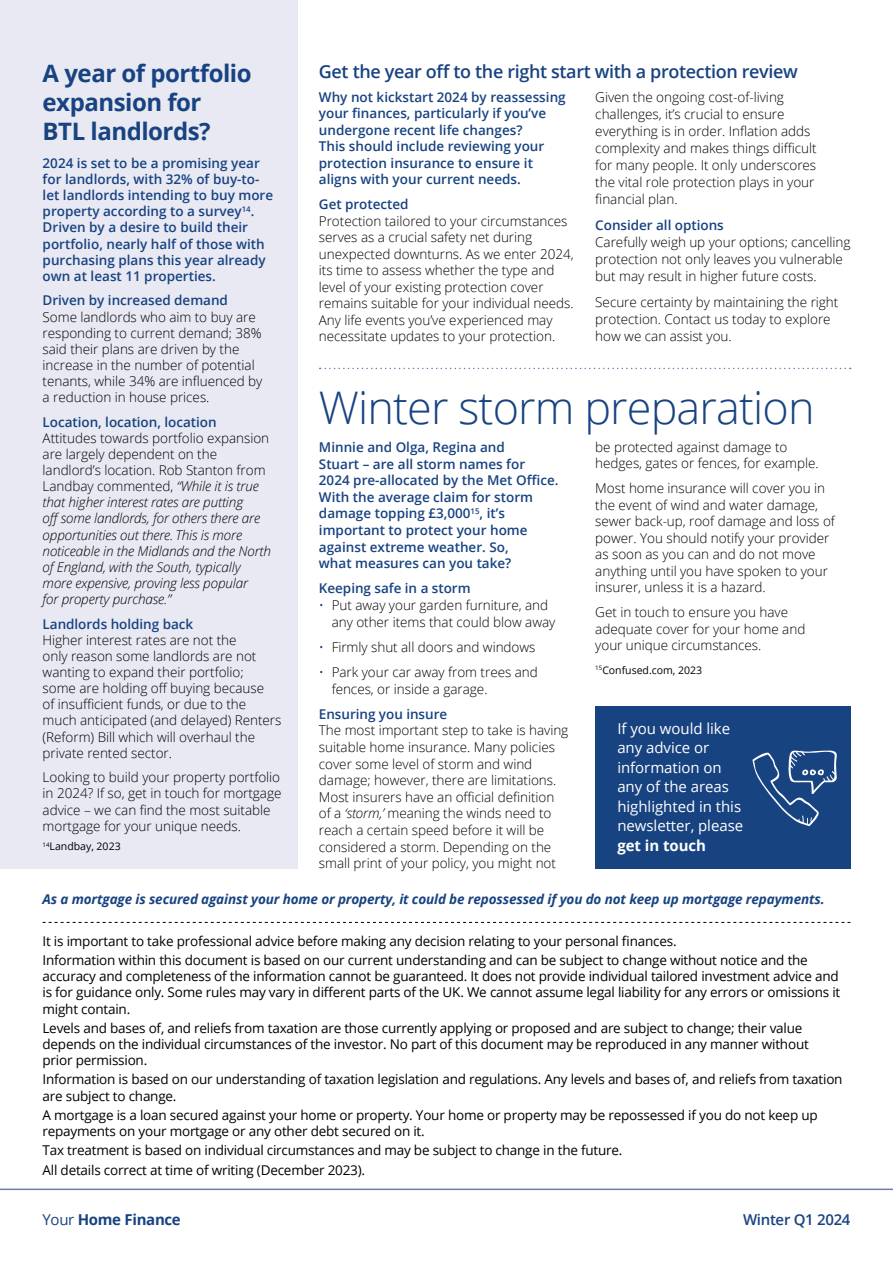
<style>
.page{position:relative;width:893px;height:1263px;background:#fff}
.page>*{position:absolute;margin:0;border:0;box-sizing:border-box;transform-origin:0 0}
.t1{font:300 45px "Open Sans";letter-spacing:-.02em;color:#184381}
.t2{font:700 24px/28.8px "Open Sans";letter-spacing:-.02em;color:#184381}
.t3{font:600 18px "Open Sans";letter-spacing:-.02em;color:#184381}
.t4{font:15px/19.5px "Open Sans";letter-spacing:-.005em;color:#fff}
.t5{font:700 15px "Open Sans";letter-spacing:-.02em;color:#184381}
.t6{font:600 15px "Open Sans";letter-spacing:-.02em;color:#184381}
.t7{font:700 15px "Open Sans";letter-spacing:-.005em;color:#fff}
.t8{font:300 13.5px/16.5px "Open Sans";letter-spacing:-.005em;color:#000}
.t9{font:13.5px/16px "Open Sans";letter-spacing:-.015em;color:#000}
.t10{font:600 13.5px/16px "Open Sans";color:#184381}
.t11{font:italic 300 13.5px/16px "Open Sans";letter-spacing:-.01em;color:#000}
.t12{font:italic 700 13.5px "Open Sans";letter-spacing:-.01em;color:#184381}
.t13{font:10.5px "Open Sans";color:#000}
.s1{font-style:normal}
.s2{color:#184381}
.s3{font-style:italic}
.s4{font-weight:400}
</style>
<div class="page">
<hr style="left:0;top:1188px;width:893px;height:2px;background:#606fa2">
<div style="left:0;top:0;width:298px;height:868px;background:#e8e9f3"></div>
<svg style="left:43px;top:922px;width:807px;height:1px"></svg>
<div style="left:595px;top:706px;width:255px;height:162px;background:#184381"></div>
<svg style="left:752px;top:751px;width:85px;height:75px"></svg>
<svg style="left:320px;top:368px;width:531px;height:1px"></svg>
<h2 class="t2" style="left:43px;top:58px;width:211px">A year of portfolio expansion for<br>BTL landlords?</h2>
<p class="t10" style="left:43px;top:155px;width:232px">2024 is set to be a promising year for landlords, with 32% of buy-to&shy;let landlords intending to buy more property according to a survey<sup>14</sup>.<br>Driven by a desire to build their portfolio, nearly half of those with purchasing plans this year already own at least 11 properties.</p>
<p class="t10" style="left:43px;top:292px;width:187px">Driven by increased demand</p>
<p class="t8" style="left:43px;top:308px;width:221px;line-height:16px">Some landlords who aim to buy are responding to current demand; 38% said their plans are driven by the increase in the number of potential tenants, while 34% are influenced by a reduction in house prices.</p>
<p class="t10" style="left:43px;top:413px;width:175px">Location, location, location</p>
<p class="t11" style="left:43px;top:429px;width:230px"><span class="s1">Attitudes towards portfolio expansion are largely dependent on the landlord’s location. Rob Stanton from Landbay commented,</span> “While it is true that higher interest rates are putting<br>off some landlords, for others there are opportunities out there. This is more noticeable in the Midlands and the North of England, with the South, typically more expensive, proving less popular<br>for property purchase.”</p>
<p class="t10" style="left:43px;top:615px;width:152px">Landlords holding back</p>
<p class="t8" style="left:43px;top:631px;width:240px;line-height:16px">Higher interest rates are not the<br>only reason some landlords are not wanting to expand their portfolio;<br>some are holding off buying because<br>of insufficient funds, or due to the much anticipated (and delayed) Renters (Reform) Bill which will overhaul the private rented sector.</p>
<p class="t8" style="left:43px;top:769px;width:240px;line-height:16px">Looking to build your property portfolio in 2024? If so, get in touch for mortgage advice – we can find the most suitable mortgage for your unique needs.</p>
<p class="t13" style="left:43px;top:839px;width:80px"><sup>14</sup>Landbay, 2023</p>
<h3 class="t3" style="left:319px;top:59px;width:480px">Get the year off to the right start with a protection review</h3>
<p class="t10" style="left:319px;top:88px;width:248px;line-height:16.5px">Why not kickstart 2024 by reassessing your finances, particularly if you’ve undergone recent life changes?<br>This should include reviewing your protection insurance to ensure it aligns with your current needs.</p>
<p class="t10" style="left:319px;top:196px;width:91px">Get protected</p>
<p class="t8" style="left:319px;top:212px;width:256px">Protection tailored to your circumstances serves as a crucial safety net during unexpected downturns. As we enter 2024, its time to assess whether the type and level of your existing protection cover remains suitable for your individual needs.<br>Any life events you’ve experienced may necessitate updates to your protection.</p>
<p class="t8" style="left:595px;top:88px;width:223px;line-height:17.1px">Given the ongoing cost-of-living challenges, it’s crucial to ensure everything is in order. Inflation adds complexity and makes things difficult for many people. It only underscores the vital role protection plays in your financial plan.</p>
<p class="t10" style="left:595px;top:217px;width:130px">Consider all options</p>
<p class="t8" style="left:595px;top:233px;width:257px;line-height:17.1px">Carefully weigh up your options; cancelling protection not only leaves you vulnerable but may result in higher future costs.</p>
<p class="t8" style="left:595px;top:293px;width:245px;line-height:17.1px">Secure certainty by maintaining the right protection. Contact us today to explore how we can assist you.</p>
<h1 class="t1" style="left:319px;top:377px;width:497px">Winter storm preparation</h1>
<p class="t10" style="left:319px;top:438px;width:241px;line-height:16.6px">Minnie and Olga, Regina and<br>Stuart – are all storm names for<br>2024 pre-allocated by the Met Office.<br>With the average claim for storm damage topping £3,000<sup>15</sup>, it’s important to protect your home against extreme weather. So,<br>what measures can you take?</p>
<p class="t10" style="left:319px;top:580px;width:153px">Keeping safe in a storm</p>
<p class="t8" style="left:332px;top:596px;width:225px;text-indent:-13px"><span class="s2">•</span> Put away your garden furniture, and any other items that could blow away</p>
<p class="t8" style="left:319px;top:638px;width:218px"><span class="s2">•</span> Firmly shut all doors and windows</p>
<p class="t8" style="left:332px;top:663px;width:208px;text-indent:-13px"><span class="s2">•</span> Park your car away from trees and fences, or inside a garage.</p>
<p class="t10" style="left:319px;top:705px;width:130px">Ensuring you insure</p>
<p class="t8" style="left:319px;top:722px;width:251px">The most important step to take is having suitable home insurance. Many policies cover some level of storm and wind damage; however, there are limitations.<br>Most insurers have an official definition of a <span class="s3">‘storm,’</span> meaning the winds need to reach a certain speed before it will be considered a storm. Depending on the small print of your policy, you might not</p>
<p class="t8" style="left:595px;top:438px;width:225px">be protected against damage to hedges, gates or fences, for example.</p>
<p class="t8" style="left:595px;top:480px;width:241px">Most home insurance will cover you in the event of wind and water damage, sewer back-up, roof damage and loss of power. You should notify your provider as soon as you can and do not move anything until you have spoken to your insurer, unless it is a hazard.</p>
<p class="t8" style="left:595px;top:604px;width:212px">Get in touch to ensure you have adequate cover for your home and your unique circumstances.</p>
<p class="t13" style="left:595px;top:663px;width:108px"><sup>15</sup>Confused.com, 2023</p>
<p class="t4" style="left:617px;top:718px;width:127px">If you would like any advice or information on any of the areas highlighted in this newsletter, please</p>
<p class="t7" style="left:617px;top:834px;width:90px">get in touch</p>
<p class="t12" style="left:43px;top:890px;width:783px">As a mortgage is secured against your home or property, it could be repossessed if you do not keep up mortgage repayments.</p>
<p class="t9" style="left:43px;top:931px;width:767px;line-height:19.4px">It is important to take professional advice before making any decision relating to your personal finances.<br>Information within this document is based on our current understanding and can be subject to change without notice and the</p>
<p class="t9" style="left:43px;top:968px;width:799px;text-align:justify">accuracy and completeness of the information cannot be guaranteed. It does not provide individual tailored investment advice and is for guidance only. Some rules may vary in different parts of the UK. We cannot assume legal liability for any errors or omissions it might contain.</p>
<p class="t9" style="left:43px;top:1019px;width:768px">Levels and bases of, and reliefs from taxation are those currently applying or proposed and are subject to change; their value depends on the individual circumstances of the investor. No part of this document may be reproduced in any manner without prior permission.</p>
<p class="t9" style="left:43px;top:1071px;width:801px">Information is based on our understanding of taxation legislation and regulations. Any levels and bases of, and reliefs from taxation are subject to change.</p>
<p class="t9" style="left:43px;top:1106px;width:777px">A mortgage is a loan secured against your home or property. Your home or property may be repossessed if you do not keep up repayments on your mortgage or any other debt secured on it.</p>
<p class="t9" style="left:43px;top:1140px;width:581px;line-height:19.4px">Tax treatment is based on individual circumstances and may be subject to change in the future.<br>All details correct at time of writing (December 2023).</p>
<p class="t5" style="left:43px;top:1209px;width:140px"><span class="s4">Your</span> Home Finance</p>
<p class="t6" style="left:743px;top:1210px;width:109px">Winter Q1 2024</p>
</div>
